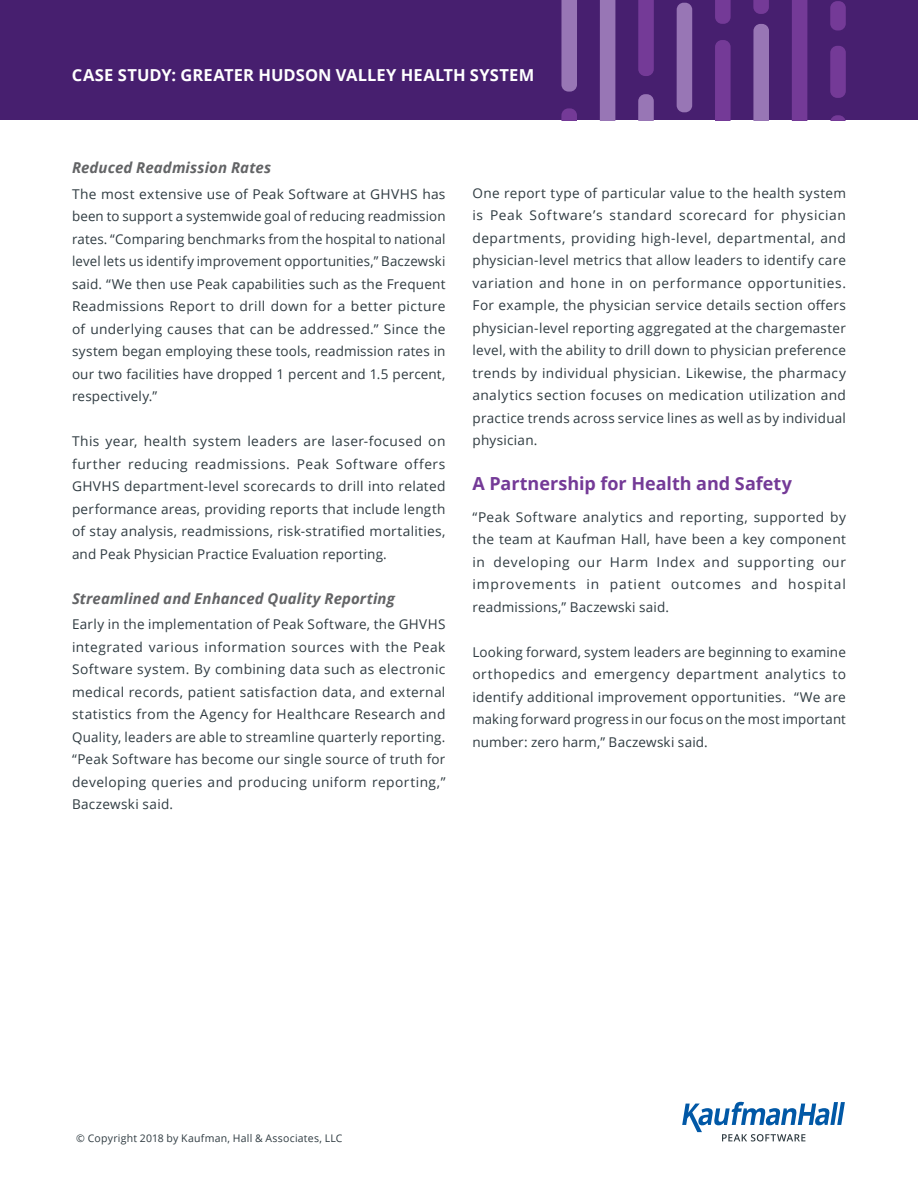
<style>
.page{position:relative;width:918px;height:1188px;background:#fff}
.page>*{position:absolute;margin:0;border:0;box-sizing:border-box;transform-origin:0 0}
.Subhed{font:700 18px "Open Sans";color:#743a97}
.t1{font:700 16.5px "Open Sans";letter-spacing:.01em;color:#fff}
.sub_subhed{font:italic 700 15px "Open Sans";letter-spacing:.005em;color:#636466}
.t2{font:13.5px/22.5px "Open Sans";letter-spacing:.015em;color:#2f3b41;text-align:justify}
.t3{font:10.5px "Open Sans";letter-spacing:.02em;color:#2f3b41}
</style>
<div class="page">
<div style="left:0;top:0;width:918px;height:120px;background:#471f6f"></div>
<svg style="left:638px;top:94px;width:16px;height:26px"></svg>
<svg style="left:638px;top:0;width:16px;height:76px"></svg>
<div style="left:600px;top:0;width:15px;height:120px;background:#9876b5"></div>
<svg style="left:561px;top:0;width:16px;height:92px"></svg>
<svg style="left:561px;top:108px;width:16px;height:12px"></svg>
<div style="left:677px;top:3px;width:15px;height:109px;background:#9876b5;border-radius:7px"></div>
<svg style="left:715px;top:40px;width:16px;height:80px"></svg>
<svg style="left:715px;top:0;width:16px;height:24px"></svg>
<svg style="left:753px;top:24px;width:16px;height:96px;background:#9472b2"></svg>
<svg style="left:753px;top:0;width:16px;height:14px"></svg>
<svg style="left:831px;top:115px;width:14px;height:5px"></svg>
<div style="left:830px;top:1px;width:16px;height:29px;background:#743a97;border-radius:7px"></div>
<div style="left:830px;top:46px;width:16px;height:52px;background:#743a97;border-radius:7px"></div>
<div style="left:792px;top:0;width:15px;height:120px;background:#743a97"></div>
<svg style="left:682px;top:1102px;width:163px;height:40px"></svg>
<p class="t1" style="left:72px;top:63px;width:464px">CASE STUDY: GREATER HUDSON VALLEY HEALTH SYSTEM</p>
<p class="sub_subhed" style="left:72px;top:157px;width:201px">Reduced Readmission Rates</p>
<p class="t2" style="left:72px;top:182px;width:375px">The most extensive use of Peak Software at GHVHS has been to support a systemwide goal of reducing readmission rates. “Comparing benchmarks from the hospital to national level lets us identify improvement opportunities,” Baczewski said. “We then use Peak capabilities such as the Frequent Readmissions Report to drill down for a better picture of underlying causes that can be addressed.” Since the system began employing these tools, readmission rates in our two facilities have dropped 1 percent and 1.5 percent, respectively.”</p>
<p class="t2" style="left:72px;top:430px;width:375px">This year, health system leaders are laser-focused on further reducing readmissions. Peak Software offers GHVHS department-level scorecards to drill into related performance areas, providing reports that include length of stay analysis, readmissions, risk-stratified mortalities, and Peak Physician Practice Evaluation reporting.</p>
<p class="sub_subhed" style="left:72px;top:588px;width:324px">Streamlined and Enhanced Quality Reporting</p>
<p class="t2" style="left:72px;top:613px;width:375px">Early in the implementation of Peak Software, the GHVHS integrated various information sources with the Peak Software system. By combining data such as electronic medical records, patient satisfaction data, and external statistics from the Agency for Healthcare Research and Quality, leaders are able to streamline quarterly reporting. “Peak Software has become our single source of truth for developing queries and producing uniform reporting,” Baczewski said.</p>
<p class="t2" style="left:472px;top:181px;width:375px">One report type of particular value to the health system is Peak Software’s standard scorecard for physician departments, providing high-level, departmental, and physician-level metrics that allow leaders to identify care variation and hone in on performance opportunities.<br>For example, the physician service details section offers physician-level reporting aggregated at the chargemaster level, with the ability to drill down to physician preference trends by individual physician. Likewise, the pharmacy analytics section focuses on medication utilization and practice trends across service lines as well as by individual physician.</p>
<p class="Subhed" style="left:472px;top:471px;width:321px">A Partnership for Health and Safety</p>
<p class="t2" style="left:472px;top:505px;width:375px">“Peak Software analytics and reporting, supported by the team at Kaufman Hall, have been a key component in developing our Harm Index and supporting our improvements in patient outcomes and hospital readmissions,” Baczewski said.</p>
<p class="t2" style="left:472px;top:640px;width:375px">Looking forward, system leaders are beginning to examine orthopedics and emergency department analytics to identify additional improvement opportunities. “We are making forward progress in our focus on the most important number: zero harm,” Baczewski said.</p>
<p class="t3" style="left:76px;top:1131px;width:268px">© Copyright 2018 by Kaufman, Hall &amp; Associates, LLC</p>
</div>
